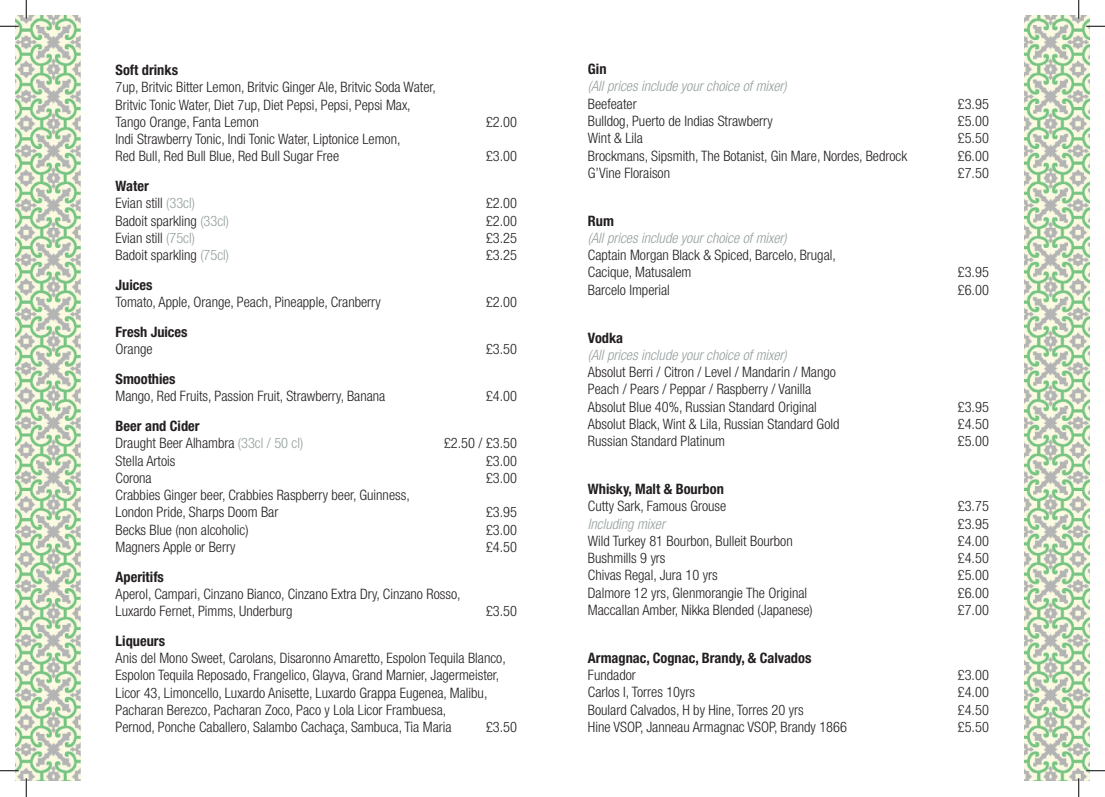
<style>
.page{position:relative;width:1105px;height:797px;background:#fff}
.page>*{position:absolute;margin:0;border:0;box-sizing:border-box;transform-origin:0 0}
.t1{font:300 condensed 14.38px/17.2px "Helvetica Neue";color:#231f20}
.t2{font:italic 300 condensed 14.38px "Helvetica Neue";color:#94a09e}
.t3{font:700 condensed 14.38px "Helvetica Neue";color:#231f20}
.s1{font-weight:700}
.s2{color:#94a09e}
</style>
<div class="page">
<img style="left:16px;top:16px;width:64px;height:764px">
<img style="left:1024px;top:16px;width:65px;height:764px">
<svg style="left:0;top:25px;width:19px;height:2px"></svg>
<svg style="left:1086px;top:25px;width:19px;height:2px"></svg>
<svg style="left:0;top:770px;width:19px;height:1px"></svg>
<svg style="left:1086px;top:770px;width:19px;height:1px"></svg>
<svg style="left:25px;top:0;width:2px;height:19px"></svg>
<svg style="left:25px;top:778px;width:2px;height:19px"></svg>
<svg style="left:1078px;top:0;width:1px;height:19px"></svg>
<svg style="left:1078px;top:778px;width:1px;height:19px"></svg>
<p class="t3" style="left:116px;top:61px;width:64px">Soft drinks</p>
<p class="t1" style="left:116px;top:78px;width:322px">7up, Britvic Bitter Lemon, Britvic Ginger Ale, Britvic Soda Water,<br>Britvic Tonic Water, Diet 7up, Diet Pepsi, Pepsi, Pepsi Max,<br>Tango Orange, Fanta Lemon</p>
<p class="t1" style="left:116px;top:130px;width:286px">Indi Strawberry Tonic, Indi Tonic Water, Liptonice Lemon,<br>Red Bull, Red Bull Blue, Red Bull Sugar Free</p>
<p class="t1" style="left:116px;top:177px;width:81px"><span class="s1">Water<br></span>Evian still <span class="s2">(33cl)</span></p>
<p class="t1" style="left:486px;top:113px;width:33px">£2.00</p>
<p class="t1" style="left:486px;top:147px;width:33px">£3.00</p>
<p class="t1" style="left:486px;top:194px;width:33px">£2.00</p>
<p class="t1" style="left:116px;top:212px;width:115px">Badoit sparkling <span class="s2">(33cl)</span></p>
<p class="t1" style="left:486px;top:212px;width:33px">£2.00</p>
<p class="t1" style="left:116px;top:229px;width:81px">Evian still <span class="s2">(75cl)</span></p>
<p class="t1" style="left:486px;top:229px;width:33px">£3.25</p>
<p class="t1" style="left:116px;top:246px;width:115px">Badoit sparkling <span class="s2">(75cl)</span></p>
<p class="t1" style="left:486px;top:246px;width:33px">£3.25</p>
<p class="t3" style="left:116px;top:276px;width:38px">Juices</p>
<p class="t1" style="left:116px;top:293px;width:267px">Tomato, Apple, Orange, Peach, Pineapple, Cranberry</p>
<p class="t1" style="left:486px;top:293px;width:33px">£2.00</p>
<p class="t3" style="left:116px;top:323px;width:74px">Fresh Juices</p>
<p class="t1" style="left:116px;top:340px;width:39px">Orange</p>
<p class="t1" style="left:486px;top:340px;width:33px">£3.50</p>
<p class="t3" style="left:116px;top:370px;width:62px">Smoothies</p>
<p class="t1" style="left:116px;top:387px;width:271px">Mango, Red Fruits, Passion Fruit, Strawberry, Banana</p>
<p class="t1" style="left:486px;top:387px;width:33px">£4.00</p>
<p class="t1" style="left:116px;top:417px;width:189px"><span class="s1">Beer and Cider<br></span>Draught Beer Alhambra <span class="s2">(33cl / 50 cl)</span></p>
<p class="t1" style="left:444px;top:434px;width:74px">£2.50 / £3.50</p>
<p class="t1" style="left:116px;top:451px;width:61px">Stella Artois</p>
<p class="t1" style="left:486px;top:451px;width:33px">£3.00</p>
<p class="t1" style="left:116px;top:469px;width:38px">Corona</p>
<p class="t1" style="left:486px;top:469px;width:33px">£3.00</p>
<p class="t1" style="left:116px;top:486px;width:296px">Crabbies Ginger beer, Crabbies Raspberry beer, Guinness,<br>London Pride, Sharps Doom Bar</p>
<p class="t1" style="left:486px;top:503px;width:33px">£3.95</p>
<p class="t1" style="left:116px;top:520px;width:134px">Becks Blue (non alcoholic)</p>
<p class="t1" style="left:486px;top:520px;width:33px">£3.00</p>
<p class="t1" style="left:116px;top:538px;width:122px">Magners Apple or Berry</p>
<p class="t1" style="left:486px;top:538px;width:33px">£4.50</p>
<p class="t3" style="left:116px;top:567px;width:50px">Aperitifs</p>
<p class="t1" style="left:116px;top:585px;width:347px">Aperol, Campari, Cinzano Bianco, Cinzano Extra Dry, Cinzano Rosso,<br>Luxardo Fernet, Pimms, Underburg</p>
<p class="t1" style="left:486px;top:602px;width:33px">£3.50</p>
<p class="t3" style="left:116px;top:632px;width:51px">Liqueurs</p>
<p class="t1" style="left:116px;top:649px;width:392px">Anis del Mono Sweet, Carolans, Disaronno Amaretto, Espolon Tequila Blanco, Espolon Tequila Reposado, Frangelico, Glayva, Grand Marnier, Jagermeister, Licor 43, Limoncello, Luxardo Anisette, Luxardo Grappa Eugenea, Malibu, Pacharan Berezco, Pacharan Zoco, Paco y Lola Licor Frambuesa,<br>Pernod, Ponche Caballero, Salambo Cachaça, Sambuca, Tia Maria</p>
<p class="t1" style="left:486px;top:718px;width:33px">£3.50</p>
<p class="t3" style="left:588px;top:60px;width:20px">Gin</p>
<p class="t2" style="left:588px;top:78px;width:200px">(All prices include your choice of mixer)</p>
<p class="t1" style="left:588px;top:95px;width:50px">Beefeater</p>
<p class="t1" style="left:958px;top:95px;width:33px">£3.95</p>
<p class="t1" style="left:588px;top:112px;width:186px">Bulldog, Puerto de Indias Strawberry</p>
<p class="t1" style="left:958px;top:112px;width:33px">£5.00</p>
<p class="t1" style="left:588px;top:129px;width:57px">Wint &amp; Lila</p>
<p class="t1" style="left:958px;top:129px;width:33px">£5.50</p>
<p class="t1" style="left:588px;top:147px;width:321px">Brockmans, Sipsmith, The Botanist, Gin Mare, Nordes, Bedrock</p>
<p class="t1" style="left:958px;top:147px;width:33px">£6.00</p>
<p class="t1" style="left:588px;top:164px;width:84px">G’Vine Floraison</p>
<p class="t1" style="left:958px;top:164px;width:33px">£7.50</p>
<p class="t3" style="left:588px;top:212px;width:28px">Rum</p>
<p class="t2" style="left:588px;top:229px;width:200px">(All prices include your choice of mixer)</p>
<p class="t1" style="left:588px;top:246px;width:249px">Captain Morgan Black &amp; Spiced, Barcelo, Brugal,<br>Cacique, Matusalem</p>
<p class="t1" style="left:958px;top:263px;width:33px">£3.95</p>
<p class="t1" style="left:588px;top:281px;width:83px">Barcelo Imperial</p>
<p class="t1" style="left:958px;top:281px;width:33px">£6.00</p>
<p class="t3" style="left:588px;top:329px;width:37px">Vodka</p>
<p class="t2" style="left:588px;top:346px;width:200px">(All prices include your choice of mixer)</p>
<p class="t1" style="left:588px;top:363px;width:249px">Absolut Berri / Citron / Level / Mandarin / Mango<br>Peach / Pears / Peppar / Raspberry / Vanilla<br>Absolut Blue 40%, Russian Standard Original</p>
<p class="t1" style="left:958px;top:398px;width:33px">£3.95</p>
<p class="t1" style="left:588px;top:415px;width:253px">Absolut Black, Wint &amp; Lila, Russian Standard Gold</p>
<p class="t1" style="left:958px;top:415px;width:33px">£4.50</p>
<p class="t1" style="left:588px;top:432px;width:139px">Russian Standard Platinum</p>
<p class="t1" style="left:958px;top:432px;width:33px">£5.00</p>
<p class="t3" style="left:588px;top:480px;width:137px">Whisky, Malt &amp; Bourbon</p>
<p class="t1" style="left:588px;top:497px;width:140px">Cutty Sark, Famous Grouse</p>
<p class="t1" style="left:958px;top:497px;width:33px">£3.75</p>
<p class="t2" style="left:588px;top:515px;width:79px">Including mixer</p>
<p class="t1" style="left:958px;top:514px;width:33px">£3.95</p>
<p class="t1" style="left:588px;top:532px;width:206px">Wild Turkey 81 Bourbon, Bulleit Bourbon</p>
<p class="t1" style="left:958px;top:532px;width:33px">£4.00</p>
<p class="t1" style="left:588px;top:549px;width:79px">Bushmills 9 yrs</p>
<p class="t1" style="left:958px;top:549px;width:33px">£4.50</p>
<p class="t1" style="left:588px;top:566px;width:131px">Chivas Regal, Jura 10 yrs</p>
<p class="t1" style="left:958px;top:566px;width:33px">£5.00</p>
<p class="t1" style="left:588px;top:583px;width:221px">Dalmore 12 yrs, Glenmorangie The Original</p>
<p class="t1" style="left:958px;top:583px;width:33px">£6.00</p>
<p class="t1" style="left:588px;top:601px;width:226px">Maccallan Amber, Nikka Blended (Japanese)</p>
<p class="t1" style="left:958px;top:601px;width:33px">£7.00</p>
<p class="t3" style="left:588px;top:649px;width:225px">Armagnac, Cognac, Brandy, &amp; Calvados</p>
<p class="t1" style="left:588px;top:666px;width:49px">Fundador</p>
<p class="t1" style="left:958px;top:666px;width:33px">£3.00</p>
<p class="t1" style="left:588px;top:683px;width:109px">Carlos I, Torres 10yrs</p>
<p class="t1" style="left:958px;top:683px;width:33px">£4.00</p>
<p class="t1" style="left:588px;top:700px;width:217px">Boulard Calvados, H by Hine, Torres 20 yrs</p>
<p class="t1" style="left:958px;top:700px;width:33px">£4.50</p>
<p class="t1" style="left:588px;top:718px;width:261px">Hine VSOP, Janneau Armagnac VSOP, Brandy 1866</p>
<p class="t1" style="left:958px;top:718px;width:33px">£5.50</p>
</div>
